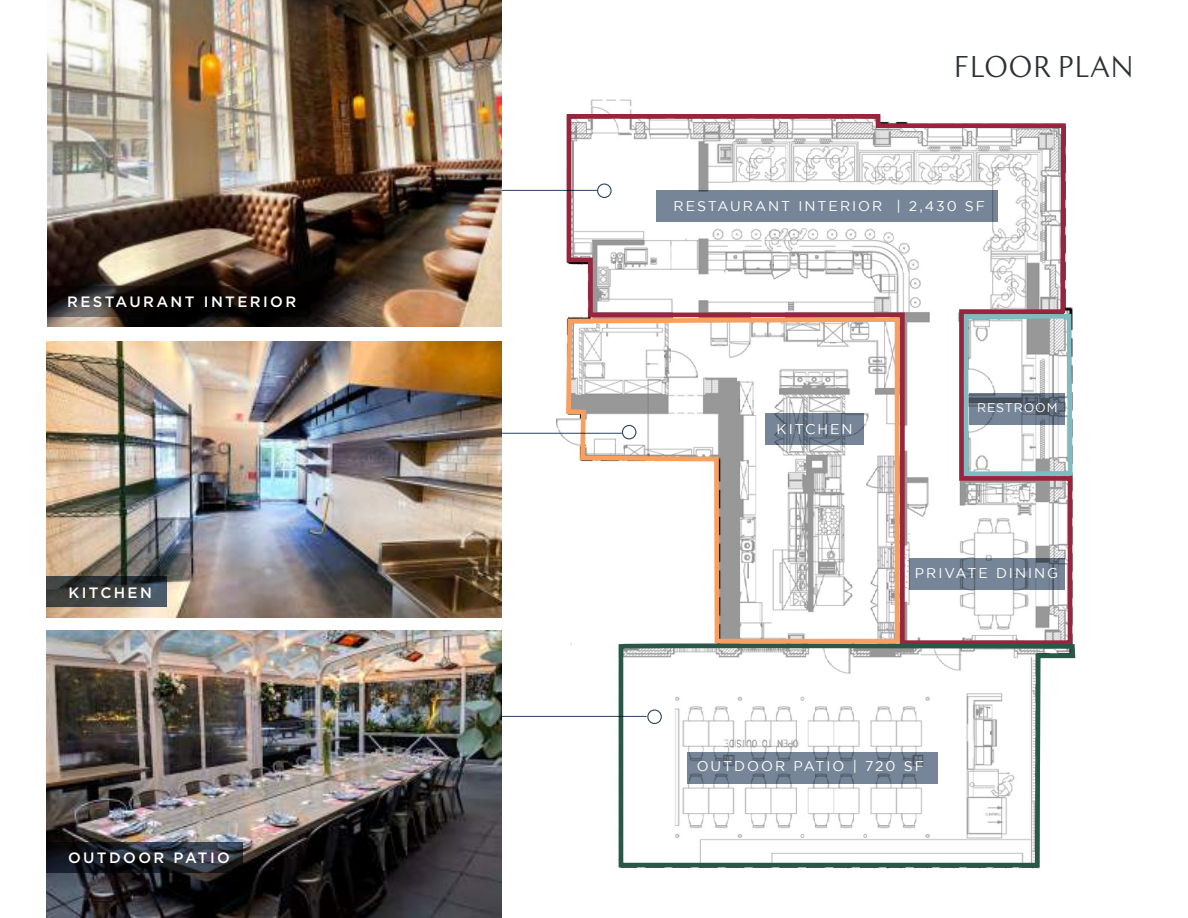
<style>
.page{position:relative;width:1188px;height:918px;background:#fff}
.page>*{position:absolute;margin:0;border:0;box-sizing:border-box;transform-origin:0 0}
.t1{font:300 30px "Chap";color:#2d3037}
.t2{font:500 15px "Gotham";letter-spacing:.16em;color:#fff}
.t3{font:14.1px "Gotham";letter-spacing:.14em;color:#fff}
.t4{font:12.45px "Gotham";letter-spacing:.07em;color:#fff}
</style>
<div class="page">
<img style="left:47px;top:631px;width:455px;height:287px">
<img style="left:47px;top:0;width:455px;height:327px">
<img style="left:47px;top:341px;width:455px;height:277px">
<svg style="left:47px;top:576px;width:120px;height:31px"></svg>
<svg style="left:47px;top:286px;width:263px;height:30px;fill:#060201"></svg>
<svg style="left:47px;top:842px;width:196px;height:31px"></svg>
<svg style="left:564px;top:112px;width:509px;height:530px"></svg>
<svg style="left:615px;top:642px;width:461px;height:227px"></svg>
<svg style="left:564px;top:315px;width:338px;height:331px"></svg>
<svg style="left:765px;top:413px;width:98px;height:31px;fill:#758497"></svg>
<div style="left:656px;top:190px;width:342px;height:32px;background:#768698"></div>
<svg style="left:687px;top:752px;width:251px;height:32px;fill:#768698"></svg>
<svg style="left:969px;top:393px;width:96px;height:32px;fill:#6f7f90"></svg>
<hr style="left:502px;top:716px;width:145px;height:1px;background:#001e41">
<hr style="left:502px;top:433px;width:120px;height:1px;background:#001e41">
<hr style="left:502px;top:190px;width:95px;height:1px;background:#001e41">
<div style="left:597px;top:183px;width:15px;height:15px;border:1px solid #001e41;border-radius:50%"></div>
<div style="left:622px;top:425px;width:14px;height:14px;border:1px solid #001e41;border-radius:50%"></div>
<div style="left:647px;top:709px;width:15px;height:15px;border:1px solid #001e41;border-radius:50%"></div>
<svg style="left:909px;top:558px;width:155px;height:32px;fill:#768698"></svg>
<p class="t2" style="left:67px;top:293px;width:231px">RESTAURANT INTERIOR</p>
<p class="t2" style="left:68px;top:584px;width:85px">KITCHEN</p>
<p class="t2" style="left:68px;top:849px;width:163px">OUTDOOR PATIO</p>
<h1 class="t1" style="left:954px;top:48px;width:182px">FLOOR PLAN</h1>
<p class="t3" style="left:674px;top:198px;width:313px">RESTAURANT INTERIOR | 2,430 SF</p>
<p class="t3" style="left:777px;top:421px;width:77px">KITCHEN</p>
<p class="t4" style="left:977px;top:401px;width:82px">RESTROOM</p>
<p class="t3" style="left:915px;top:565px;width:145px">PRIVATE DINING</p>
<p class="t3" style="left:697px;top:759px;width:229px">OUTDOOR PATIO | 720 SF</p>
</div>
